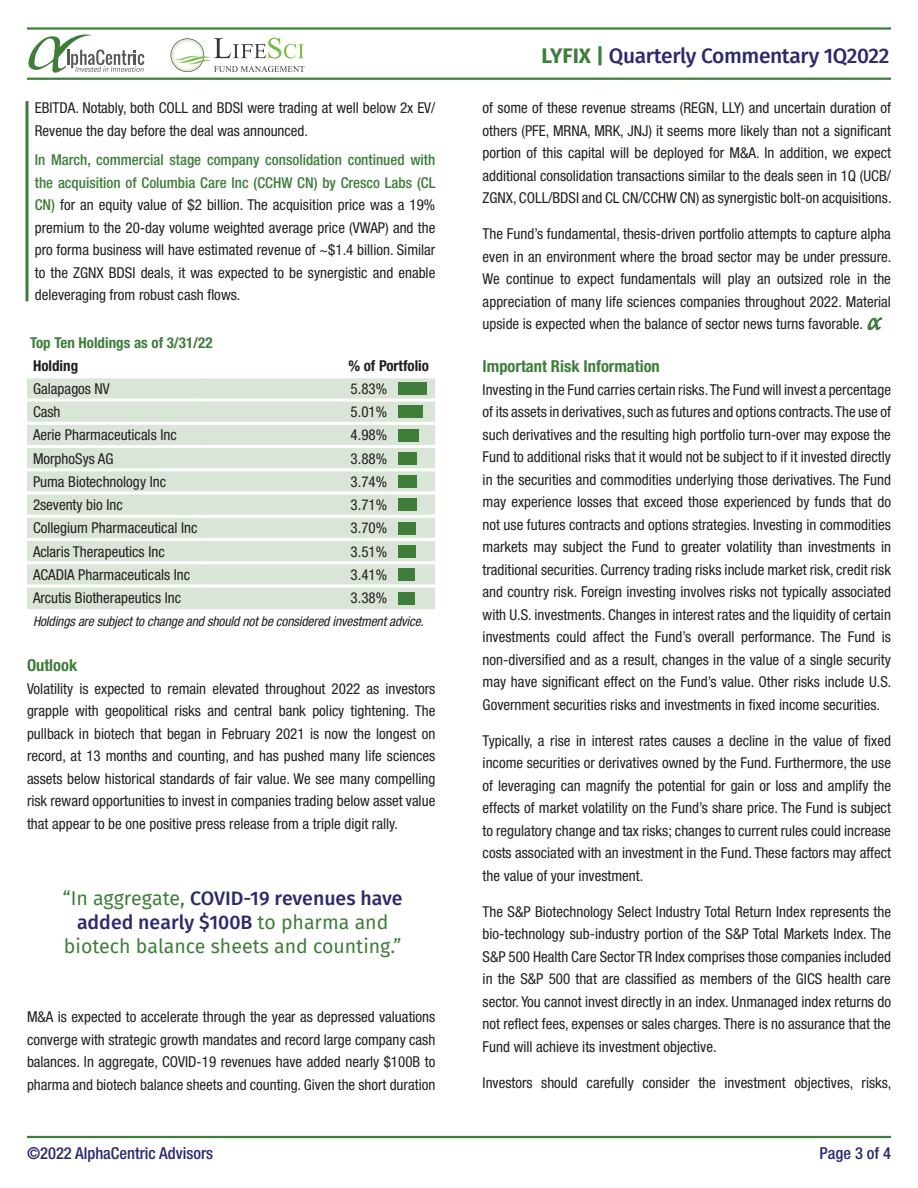
<style>
.page{position:relative;width:918px;height:1188px;background:#fff}
.page>*{position:absolute;margin:0;border:0;box-sizing:border-box;transform-origin:0 0}
.t1{font:500 21px "Fira Sans";letter-spacing:-.02em;color:#2c296d}
.t2{font:19.5px/24px "Fira Sans";color:#3f7d3b;text-align:center}
.t3{font:500 condensed 16.5px "Helvetica Neue LT Std";color:#2c296d}
.t4{font:700 condensed 16.5px "Helvetica Neue LT Std";color:#3f7d3b}
.t5{font:condensed 15px/22.5px "Helvetica Neue LT Std";color:#231f20;text-align:justify}
.t6{font:700 condensed 15px "Helvetica Neue LT Std";color:#3f7d3b}
.t7{font:700 condensed 15px "Helvetica Neue LT Std";color:#231f20}
.t8{font:italic condensed 13.5px "Helvetica Neue LT Std";letter-spacing:-.01em;color:#231f20}
.s1{font-weight:500;color:#3f7d3b}
.s2{font-weight:500;color:#2c296d}
.s3{font-weight:700;color:#3f7d3b}
.s4{font-family:"Monotype Corsiva";font-stretch:normal;font-size:27px;color:#3f7d3b}
</style>
<div class="page">
<hr style="left:27px;top:1136px;width:864px;height:2px;background:#3f7d3b">
<svg style="left:28px;top:34px;width:116px;height:39px"></svg>
<hr style="left:27px;top:78px;width:864px;height:2px;background:#3f7d3b">
<hr style="left:27px;top:27px;width:864px;height:3px;background:#3f7d3b">
<svg style="left:171px;top:38px;width:133px;height:34px"></svg>
<div style="left:27px;top:378px;width:408px;height:231px;background:#d9e6d7"></div>
<hr style="left:27px;top:399px;width:180px;height:3px;background:#fff">
<hr style="left:207px;top:399px;width:186px;height:3px;background:#fff">
<hr style="left:393px;top:399px;width:42px;height:3px;background:#fff">
<hr style="left:27px;top:422px;width:180px;height:3px;background:#fff">
<hr style="left:207px;top:422px;width:186px;height:3px;background:#fff">
<hr style="left:393px;top:422px;width:42px;height:3px;background:#fff">
<hr style="left:27px;top:445px;width:180px;height:3px;background:#fff">
<hr style="left:207px;top:445px;width:186px;height:3px;background:#fff">
<hr style="left:393px;top:445px;width:42px;height:3px;background:#fff">
<hr style="left:27px;top:468px;width:180px;height:3px;background:#fff">
<hr style="left:207px;top:468px;width:186px;height:3px;background:#fff">
<hr style="left:393px;top:468px;width:42px;height:3px;background:#fff">
<hr style="left:27px;top:492px;width:180px;height:3px;background:#fff">
<hr style="left:207px;top:492px;width:186px;height:3px;background:#fff">
<hr style="left:393px;top:492px;width:42px;height:3px;background:#fff">
<hr style="left:27px;top:515px;width:180px;height:3px;background:#fff">
<hr style="left:207px;top:515px;width:186px;height:3px;background:#fff">
<hr style="left:393px;top:515px;width:42px;height:3px;background:#fff">
<hr style="left:27px;top:538px;width:180px;height:3px;background:#fff">
<hr style="left:207px;top:538px;width:186px;height:3px;background:#fff">
<hr style="left:393px;top:538px;width:42px;height:3px;background:#fff">
<hr style="left:27px;top:561px;width:180px;height:3px;background:#fff">
<hr style="left:207px;top:561px;width:186px;height:3px;background:#fff">
<hr style="left:393px;top:561px;width:42px;height:3px;background:#fff">
<hr style="left:27px;top:585px;width:180px;height:3px;background:#fff">
<hr style="left:207px;top:585px;width:186px;height:3px;background:#fff">
<hr style="left:393px;top:585px;width:42px;height:3px;background:#fff">
<div style="left:398px;top:592px;width:16px;height:13px;background:#3f7d3b"></div>
<div style="left:398px;top:569px;width:17px;height:12px;background:#3f7d3b"></div>
<div style="left:398px;top:545px;width:18px;height:13px;background:#3f7d3b"></div>
<div style="left:398px;top:522px;width:18px;height:13px;background:#3f7d3b"></div>
<div style="left:398px;top:499px;width:18px;height:12px;background:#3f7d3b"></div>
<div style="left:398px;top:475px;width:19px;height:13px;background:#3f7d3b"></div>
<div style="left:398px;top:452px;width:19px;height:13px;background:#3f7d3b"></div>
<div style="left:398px;top:429px;width:20px;height:12px;background:#3f7d3b"></div>
<div style="left:398px;top:405px;width:24px;height:13px;background:#3f7d3b"></div>
<div style="left:398px;top:382px;width:29px;height:13px;background:#3f7d3b"></div>
<hr style="left:26px;top:101px;width:2px;height:200px;background:#3f7d3b">
<p class="t5" style="left:35px;top:97px;width:402px">EBITDA. Notably, both COLL and BDSI were trading at well below 2x EV/<br>Revenue the day before the deal was announced.</p>
<p class="t5" style="left:35px;top:148px;width:402px"><span class="s1">In March, commercial stage company consolidation continued with the acquisition of Columbia Care Inc (CCHW CN) by Cresco Labs (CL CN)</span> for an equity value of $2 billion. The acquisition price was a 19% premium to the 20-day volume weighted average price (VWAP) and the pro forma business will have estimated revenue of ~$1.4 billion. Similar to the ZGNX BDSI deals, it was expected to be synergistic and enable deleveraging from robust cash flows.</p>
<p class="t6" style="left:30px;top:334px;width:184px">Top Ten Holdings as of 3/31/22</p>
<p class="t7" style="left:33px;top:356px;width:47px">Holding</p>
<p class="t7" style="left:349px;top:356px;width:82px">% of Portfolio</p>
<p class="t5" style="left:33px;top:377px;width:78px">Galapagos NV</p>
<p class="t5" style="left:351px;top:377px;width:38px">5.83%</p>
<p class="t5" style="left:33px;top:400px;width:29px">Cash</p>
<p class="t5" style="left:351px;top:400px;width:38px">5.01%</p>
<p class="t5" style="left:33px;top:424px;width:145px">Aerie Pharmaceuticals Inc</p>
<p class="t5" style="left:351px;top:424px;width:38px">4.98%</p>
<p class="t5" style="left:33px;top:447px;width:82px">MorphoSys AG</p>
<p class="t5" style="left:351px;top:447px;width:38px">3.88%</p>
<p class="t5" style="left:33px;top:470px;width:135px">Puma Biotechnology Inc</p>
<p class="t5" style="left:351px;top:470px;width:38px">3.74%</p>
<p class="t5" style="left:33px;top:493px;width:91px">2seventy bio Inc</p>
<p class="t5" style="left:351px;top:493px;width:38px">3.71%</p>
<p class="t5" style="left:33px;top:517px;width:166px">Collegium Pharmaceutical Inc</p>
<p class="t5" style="left:351px;top:517px;width:38px">3.70%</p>
<p class="t5" style="left:33px;top:540px;width:133px">Aclaris Therapeutics Inc</p>
<p class="t5" style="left:351px;top:540px;width:38px">3.51%</p>
<p class="t5" style="left:33px;top:563px;width:159px">ACADIA Pharmaceuticals Inc</p>
<p class="t5" style="left:351px;top:563px;width:38px">3.41%</p>
<p class="t5" style="left:33px;top:586px;width:150px">Arcutis Biotherapeutics Inc</p>
<p class="t5" style="left:351px;top:586px;width:38px">3.38%</p>
<p class="t8" style="left:33px;top:613px;width:392px">Holdings are subject to change and should not be considered investment advice.</p>
<p class="t4" style="left:27px;top:655px;width:52px">Outlook</p>
<p class="t5" style="left:27px;top:677px;width:410px">Volatility is expected to remain elevated throughout 2022 as investors grapple with geopolitical risks and central bank policy tightening. The pullback in biotech that began in February 2021 is now the longest on record, at 13 months and counting, and has pushed many life sciences assets below historical standards of fair value. We see many compelling risk reward opportunities to invest in companies trading below asset value that appear to be one positive press release from a triple digit rally.</p>
<p class="t2" style="left:63px;top:886px;width:341px">“In aggregate, <span class="s2">COVID-19 revenues have added nearly $100B</span> to pharma and biotech balance sheets and counting.”</p>
<p class="t5" style="left:27px;top:1006px;width:410px">M&amp;A is expected to accelerate through the year as depressed valuations converge with strategic growth mandates and record large company cash balances. In aggregate, COVID-19 revenues have added nearly $100B to pharma and biotech balance sheets and counting. Given the short duration</p>
<p class="t1" style="left:541px;top:39px;width:350px"><span class="s3">LYFIX |</span> Quarterly Commentary 1Q2022</p>
<p class="t5" style="left:483px;top:97px;width:410px">of some of these revenue streams (REGN, LLY) and uncertain duration of others (PFE, MRNA, MRK, JNJ) it seems more likely than not a significant portion of this capital will be deployed for M&amp;A. In addition, we expect additional consolidation transactions similar to the deals seen in 1Q (UCB/ ZGNX, COLL/BDSI and CL CN/CCHW CN) as synergistic bolt-on acquisitions.</p>
<p class="t5" style="left:483px;top:223px;width:410px">The Fund’s fundamental, thesis-driven portfolio attempts to capture alpha even in an environment where the broad sector may be under pressure.<br>We continue to expect fundamentals will play an outsized role in the appreciation of many life sciences companies throughout 2022. Material upside is expected when the balance of sector news turns favorable. <span class="s4">α</span></p>
<p class="t4" style="left:483px;top:356px;width:179px">Important Risk Information</p>
<p class="t5" style="left:483px;top:378px;width:410px">Investing in the Fund carries certain risks. The Fund will invest a percentage of its assets in derivatives, such as futures and options contracts. The use of such derivatives and the resulting high portfolio turn-over may expose the Fund to additional risks that it would not be subject to if it invested directly in the securities and commodities underlying those derivatives. The Fund may experience losses that exceed those experienced by funds that do not use futures contracts and options strategies. Investing in commodities markets may subject the Fund to greater volatility than investments in traditional securities. Currency trading risks include market risk, credit risk and country risk. Foreign investing involves risks not typically associated with U.S. investments. Changes in interest rates and the liquidity of certain investments could affect the Fund’s overall performance. The Fund is non-diversified and as a result, changes in the value of a single security may have significant effect on the Fund’s value. Other risks include U.S.<br>Government securities risks and investments in fixed income securities.</p>
<p class="t5" style="left:483px;top:729px;width:410px">Typically, a rise in interest rates causes a decline in the value of fixed income securities or derivatives owned by the Fund. Furthermore, the use of leveraging can magnify the potential for gain or loss and amplify the effects of market volatility on the Fund’s share price. The Fund is subject to regulatory change and tax risks; changes to current rules could increase costs associated with an investment in the Fund. These factors may affect the value of your investment.</p>
<p class="t5" style="left:483px;top:900px;width:410px">The S&amp;P Biotechnology Select Industry Total Return Index represents the bio-technology sub-industry portion of the S&amp;P Total Markets Index. The S&amp;P 500 Health Care Sector TR Index comprises those companies included in the S&amp;P 500 that are classified as members of the GICS health care sector. You cannot invest directly in an index. Unmanaged index returns do not reflect fees, expenses or sales charges. There is no assurance that the Fund will achieve its investment objective.</p>
<p class="t5" style="left:483px;top:1071px;width:410px">Investors should carefully consider the investment objectives, risks,</p>
<p class="t3" style="left:27px;top:1143px;width:188px">©2022 AlphaCentric Advisors</p>
<p class="t3" style="left:820px;top:1143px;width:73px">Page 3 of 4</p>
</div>
